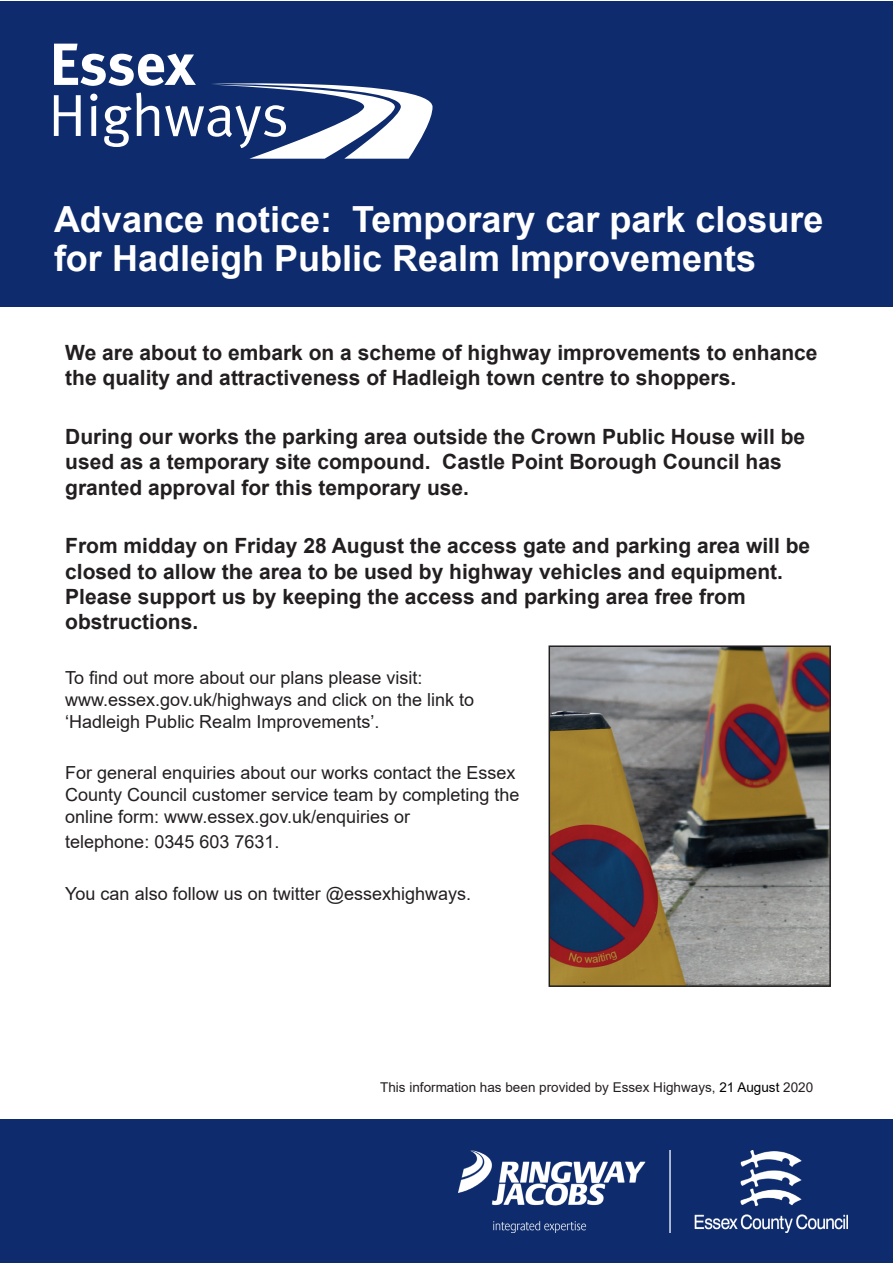
<style>
.page{position:relative;width:893px;height:1263px;background:#fff}
.page>*{position:absolute;margin:0;border:0;box-sizing:border-box;transform-origin:0 0}
.t1{font:700 36px/39px "Arial";color:#fff}
.t2{font:700 21px/25.2px "Arial";color:#231f20}
.t3{font:18px/21.6px "Arial";color:#231f20}
.t4{font:13.5px "Arial";color:#231f20}
.s1{color:#000}
</style>
<div class="page">
<div style="left:0;top:1px;width:893px;height:306px;background:#0d2b6d"></div>
<svg style="left:54px;top:44px;width:378px;height:115px"></svg>
<div style="left:0;top:1119px;width:893px;height:144px;background:#0d2b6d"></div>
<img style="left:552px;top:648px;width:276px;height:336px">
<div style="left:549px;top:645px;width:282px;height:342px;border:2px solid #231f20"></div>
<img style="left:458px;top:1150px;width:389px;height:82px">
<h1 class="t1" style="left:54px;top:200px;width:771px">Advance notice: Temporary car park closure for Hadleigh Public Realm Improvements</h1>
<p class="t2" style="left:65px;top:340px;width:754px">We are about to embark on a scheme of highway improvements to enhance the quality and attractiveness of Hadleigh town centre to shoppers.</p>
<p class="t2" style="left:65px;top:424px;width:741px">During our works the parking area outside the Crown Public House will be used as a temporary site compound. Castle Point Borough Council has granted approval for this temporary use.</p>
<p class="t2" style="left:65px;top:534px;width:746px">From midday on Friday 28 August the access gate and parking area will be closed to allow the area to be used by highway vehicles and equipment.<br>Please support us by keeping the access and parking area free from obstructions.</p>
<p class="t3" style="left:65px;top:667px;width:410px">To find out more about our plans please visit: www.essex.gov.uk/highways and click on the link to ‘Hadleigh Public Realm Improvements’.</p>
<p class="t3" style="left:65px;top:762px;width:456px">For general enquiries about our works contact the Essex<br>County Council customer service team by completing the online form: www.essex.gov.uk/enquiries or</p>
<p class="t3" style="left:65px;top:831px;width:216px">telephone: 0345 603 7631.</p>
<p class="t3" style="left:65px;top:883px;width:407px">You can also follow us on twitter @essexhighways.</p>
<p class="t4" style="left:380px;top:1078px;width:434px">This information has been provided by Essex Highways, <span class="s1">21 August</span> 2020</p>
</div>
